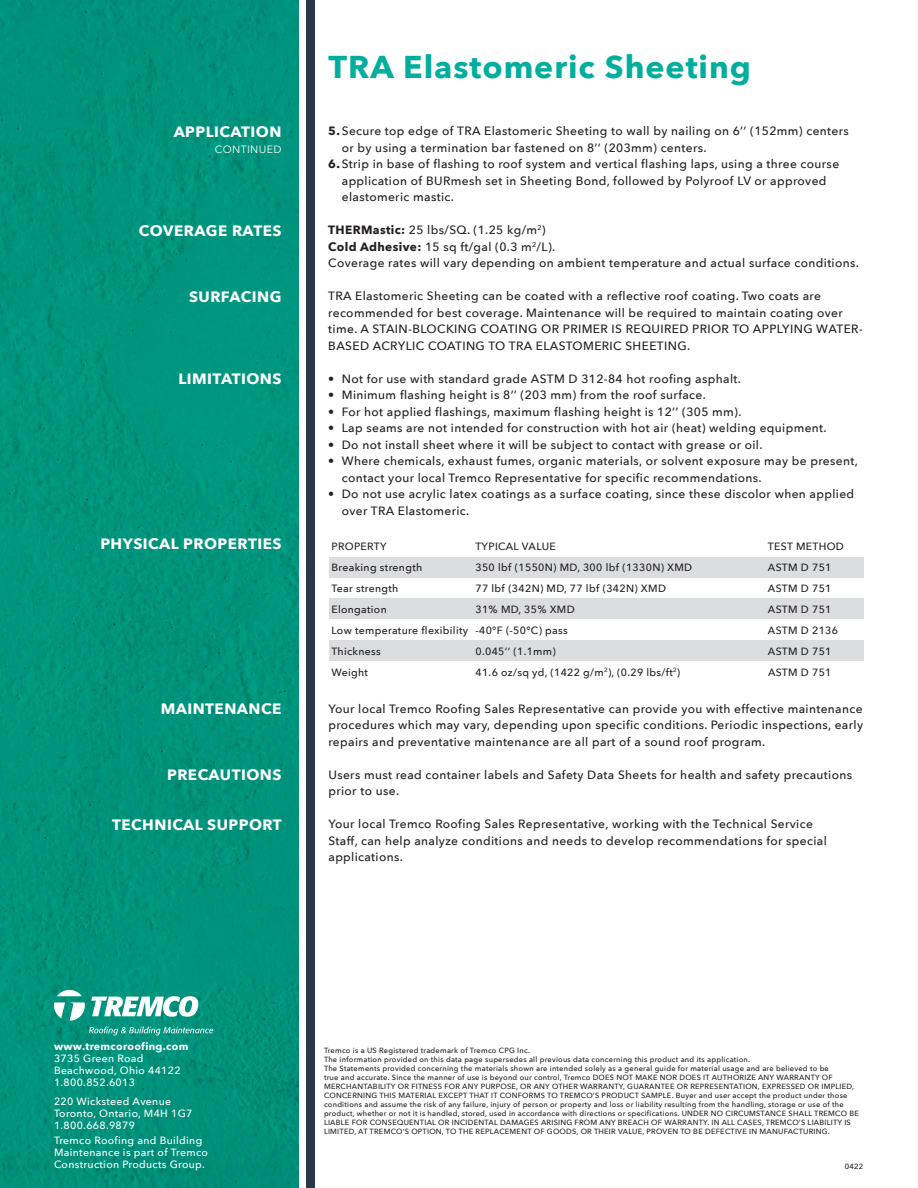
<style>
.page{position:relative;width:918px;height:1188px;background:#fff}
.page>*{position:absolute;margin:0;border:0;box-sizing:border-box;transform-origin:0 0}
.t1{font:700 31.5px "Avenir Next";letter-spacing:.03em;color:#00ae9e}
.t2{font:700 15px "Avenir Next";letter-spacing:.03em;color:#fff}
.t3{font:500 12px/16.5px "Avenir Next";letter-spacing:.03em;color:#231f20}
.t4{font:500 10.5px "Avenir Next";letter-spacing:.03em;color:#231f20}
.t5{font:500 10.5px/12px "Avenir Next";letter-spacing:.03em;color:#fff}
.t6{font:700 10.5px "Avenir Next";letter-spacing:.03em;color:#fff}
.t7{font:10.5px "Avenir Next";letter-spacing:.03em;color:#fff}
.t8{font:500 7.5px/9px "Avenir Next";letter-spacing:.03em;color:#231f20}
.s1{font-weight:700}
</style>
<div class="page">
<div style="left:0;top:0;width:314px;height:1188px;background:linear-gradient(to bottom,#2b384a,#2b384a)"></div>
<svg style="left:298px;top:0;width:7px;height:1188px"></svg>
<img style="left:0;top:0;width:298px;height:1188px">
<div style="left:329px;top:557px;width:535px;height:21px;background:#dcdddf"></div>
<div style="left:329px;top:598px;width:535px;height:21px;background:#dcdddf"></div>
<div style="left:329px;top:640px;width:535px;height:21px;background:#dcdddf"></div>
<svg style="left:54px;top:990px;width:159px;height:45px"></svg>
<p class="t2" style="left:174px;top:118px;width:109px">APPLICATION</p>
<p class="t7" style="left:215px;top:141px;width:68px">CONTINUED</p>
<p class="t2" style="left:139px;top:217px;width:144px">COVERAGE RATES</p>
<p class="t2" style="left:189px;top:283px;width:94px">SURFACING</p>
<p class="t2" style="left:178px;top:366px;width:105px">LIMITATIONS</p>
<p class="t2" style="left:100px;top:531px;width:183px">PHYSICAL PROPERTIES</p>
<p class="t2" style="left:161px;top:696px;width:122px">MAINTENANCE</p>
<p class="t2" style="left:167px;top:762px;width:116px">PRECAUTIONS</p>
<p class="t2" style="left:112px;top:811px;width:171px">TECHNICAL SUPPORT</p>
<p class="t1" style="left:328px;top:40px;width:424px">TRA Elastomeric Sheeting</p>
<p class="t3" style="left:328px;top:122px;width:522px"><span class="s1">5.</span> Secure top edge of TRA Elastomeric Sheeting to wall by nailing on 6’’ (152mm) centers</p>
<p class="t3" style="left:342px;top:139px;width:366px">or by using a termination bar fastened on 8’’ (203mm) centers.</p>
<p class="t3" style="left:328px;top:155px;width:512px"><span class="s1">6.</span> Strip in base of flashing to roof system and vertical flashing laps, using a three course</p>
<p class="t3" style="left:342px;top:172px;width:486px">application of BURmesh set in Sheeting Bond, followed by Polyroof LV or approved</p>
<p class="t3" style="left:342px;top:188px;width:114px">elastomeric mastic.</p>
<p class="t3" style="left:328px;top:221px;width:219px"><span class="s1">THERMastic:</span> 25 lbs/SQ. (1.25 kg/m<sup>2</sup>)</p>
<p class="t3" style="left:328px;top:238px;width:228px"><span class="s1">Cold Adhesive:</span> 15 sq ft/gal (0.3 m<sup>2</sup>/L).</p>
<p class="t3" style="left:328px;top:254px;width:532px">Coverage rates will vary depending on ambient temperature and actual surface conditions.</p>
<p class="t3" style="left:328px;top:287px;width:536px">TRA Elastomeric Sheeting can be coated with a reflective roof coating. Two coats are recommended for best coverage. Maintenance will be required to maintain coating over time. A STAIN-BLOCKING COATING OR PRIMER IS REQUIRED PRIOR TO APPLYING WATER-BASED ACRYLIC COATING TO TRA ELASTOMERIC SHEETING.</p>
<p class="t3" style="left:328px;top:370px;width:414px">• Not for use with standard grade ASTM D 312-84 hot roofing asphalt.</p>
<p class="t3" style="left:328px;top:386px;width:379px">• Minimum flashing height is 8’’ (203 mm) from the roof surface.</p>
<p class="t3" style="left:328px;top:403px;width:415px">• For hot applied flashings, maximum flashing height is 12’’ (305 mm).</p>
<p class="t3" style="left:328px;top:419px;width:500px">• Lap seams are not intended for construction with hot air (heat) welding equipment.</p>
<p class="t3" style="left:328px;top:436px;width:436px">• Do not install sheet where it will be subject to contact with grease or oil.</p>
<p class="t3" style="left:328px;top:452px;width:531px">• Where chemicals, exhaust fumes, organic materials, or solvent exposure may be present,</p>
<p class="t3" style="left:342px;top:469px;width:421px">contact your local Tremco Representative for specific recommendations.</p>
<p class="t3" style="left:328px;top:485px;width:527px">• Do not use acrylic latex coatings as a surface coating, since these discolor when applied</p>
<p class="t3" style="left:342px;top:502px;width:129px">over TRA Elastomeric.</p>
<p class="t4" style="left:332px;top:537px;width:57px">PROPERTY</p>
<p class="t4" style="left:475px;top:537px;width:82px">TYPICAL VALUE</p>
<p class="t4" style="left:768px;top:537px;width:77px">TEST METHOD</p>
<p class="t4" style="left:332px;top:558px;width:92px">Breaking strength</p>
<p class="t4" style="left:475px;top:558px;width:218px">350 lbf (1550N) MD, 300 lbf (1330N) XMD</p>
<p class="t4" style="left:768px;top:558px;width:65px">ASTM D 751</p>
<p class="t4" style="left:332px;top:579px;width:68px">Tear strength</p>
<p class="t4" style="left:475px;top:579px;width:192px">77 lbf (342N) MD, 77 lbf (342N) XMD</p>
<p class="t4" style="left:768px;top:579px;width:65px">ASTM D 751</p>
<p class="t4" style="left:332px;top:600px;width:57px">Elongation</p>
<p class="t4" style="left:475px;top:600px;width:101px">31% MD, 35% XMD</p>
<p class="t4" style="left:768px;top:600px;width:65px">ASTM D 751</p>
<p class="t4" style="left:332px;top:621px;width:238px">Low temperature flexibility -40°F (-50°C) pass</p>
<p class="t4" style="left:768px;top:621px;width:72px">ASTM D 2136</p>
<p class="t4" style="left:332px;top:642px;width:51px">Thickness</p>
<p class="t4" style="left:475px;top:642px;width:82px">0.045’’ (1.1mm)</p>
<p class="t4" style="left:768px;top:642px;width:65px">ASTM D 751</p>
<p class="t4" style="left:332px;top:663px;width:38px">Weight</p>
<p class="t4" style="left:475px;top:663px;width:206px">41.6 oz/sq yd, (1422 g/m<sup>2</sup>), (0.29 lbs/ft<sup>2</sup>)</p>
<p class="t4" style="left:768px;top:663px;width:65px">ASTM D 751</p>
<p class="t3" style="left:328px;top:700px;width:536px;text-align:justify">Your local Tremco Roofing Sales Representative can provide you with effective maintenance procedures which may vary, depending upon specific conditions. Periodic inspections, early repairs and preventative maintenance are all part of a sound roof program.</p>
<p class="t3" style="left:328px;top:766px;width:525px">Users must read container labels and Safety Data Sheets for health and safety precautions prior to use.</p>
<p class="t3" style="left:328px;top:815px;width:500px">Your local Tremco Roofing Sales Representative, working with the Technical Service<br>Staff, can help analyze conditions and needs to develop recommendations for special applications.</p>
<p class="t6" style="left:54px;top:1037px;width:136px">www.tremcoroofing.com</p>
<p class="t5" style="left:54px;top:1052px;width:91px">3735 Green Road</p>
<p class="t5" style="left:54px;top:1064px;width:128px">Beachwood, Ohio 44122</p>
<p class="t5" style="left:54px;top:1076px;width:83px">1.800.852.6013</p>
<p class="t5" style="left:54px;top:1095px;width:119px">220 Wicksteed Avenue</p>
<p class="t5" style="left:54px;top:1107px;width:140px">Toronto, Ontario, M4H 1G7</p>
<p class="t5" style="left:54px;top:1119px;width:83px">1.800.668.9879</p>
<p class="t5" style="left:54px;top:1134px;width:155px">Tremco Roofing and Building<br>Maintenance is part of Tremco<br>Construction Products Group.</p>
<p class="t8" style="left:324px;top:1045px;width:207px">Tremco is a US Registered trademark of Tremco CPG Inc.</p>
<p class="t8" style="left:324px;top:1054px;width:428px">The information provided on this data page supersedes all previous data concerning this product and its application.</p>
<p class="t8" style="left:324px;top:1063px;width:536px">The Statements provided concerning the materials shown are intended solely as a general guide for material usage and are believed to be<br>true and accurate. Since the manner of use is beyond our control, Tremco DOES NOT MAKE NOR DOES IT AUTHORIZE ANY WARRANTY OF MERCHANTABILITY OR FITNESS FOR ANY PURPOSE, OR ANY OTHER WARRANTY, GUARANTEE OR REPRESENTATION, EXPRESSED OR IMPLIED, CONCERNING THIS MATERIAL EXCEPT THAT IT CONFORMS TO TREMCO’S PRODUCT SAMPLE. Buyer and user accept the product under those conditions and assume the risk of any failure, injury of person or property and loss or liability resulting from the handling, storage or use of the product, whether or not it is handled, stored, used in accordance with directions or specifications. UNDER NO CIRCUMSTANCE SHALL TREMCO BE LIABLE FOR CONSEQUENTIAL OR INCIDENTAL DAMAGES ARISING FROM ANY BREACH OF WARRANTY. IN ALL CASES, TREMCO’S LIABILITY IS LIMITED, AT TREMCO’S OPTION, TO THE REPLACEMENT OF GOODS, OR THEIR VALUE, PROVEN TO BE DEFECTIVE IN MANUFACTURING.</p>
<p class="t8" style="left:845px;top:1162px;width:20px">0422</p>
</div>
